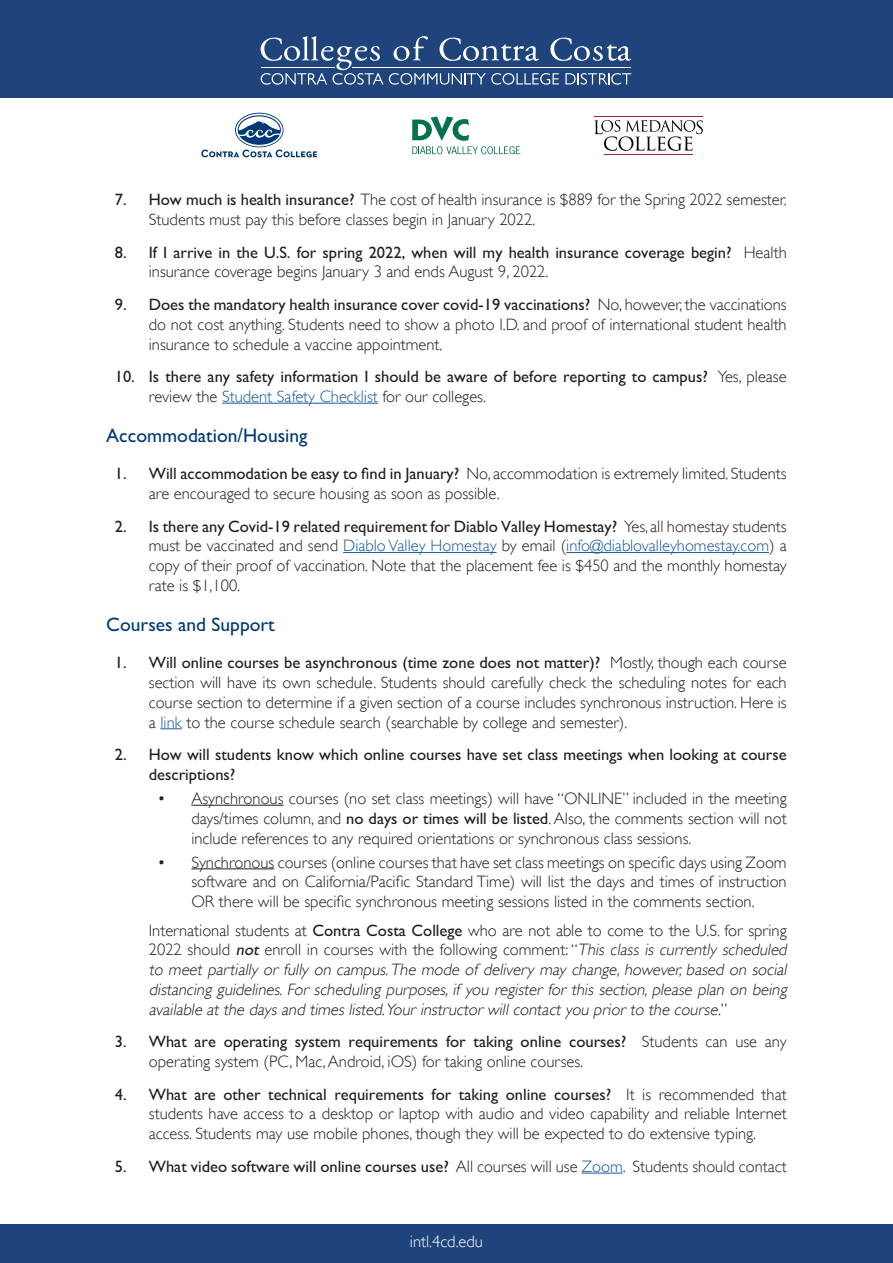
<style>
.page{position:relative;width:893px;height:1263px;background:#fff}
.page>*{position:absolute;margin:0;border:0;box-sizing:border-box;transform-origin:0 0}
.t1{font:19.5px "M Gill Sans";color:#003a76}
.t2{font:300 16.5px/19.8px "Gill Sans";color:#1f1e1d}
.t3{font:16.5px/19.8px "M Gill Sans";color:#1f1e1d}
.t4{font:italic 300 16.5px/19.8px "Gill Sans";letter-spacing:-.01em;color:#1f1e1d}
.t5{font:300 16.5px "Gill Sans";color:#fff}
.s1{font-family:"M Gill Sans";font-weight:400}
.s2{font-family:"Gill Sans";font-weight:300}
.s3{color:#15599f}
.s4{font-style:normal}
.s5{font-family:"M Gill Sans";font-weight:400;font-style:normal}
.s6{font-family:"Gill Sans";font-weight:300;color:#15599f}
</style>
<div class="page">
<div style="left:0;top:0;width:893px;height:98px;background:#1f447b"></div>
<svg style="left:389px;top:73px;width:170px;height:12px"></svg>
<svg style="left:565px;top:73px;width:66px;height:12px"></svg>
<hr style="left:352px;top:67px;width:279px;height:1px;background:#fff">
<svg style="left:261px;top:36px;width:122px;height:49px"></svg>
<svg style="left:394px;top:36px;width:34px;height:25px"></svg>
<svg style="left:440px;top:38px;width:99px;height:23px"></svg>
<svg style="left:550px;top:38px;width:81px;height:23px"></svg>
<svg style="left:201px;top:113px;width:116px;height:44px"></svg>
<svg style="left:412px;top:117px;width:108px;height:37px"></svg>
<svg style="left:594px;top:120px;width:109px;height:31px"></svg>
<hr style="left:594px;top:117px;width:109px;height:1px;background:#aa1d3b">
<hr style="left:604px;top:154px;width:89px;height:1px;background:#aa1d3b">
<div style="left:0;top:1225px;width:893px;height:38px;background:#1f447b"></div>
<hr style="left:222px;top:403px;width:156px;height:1px;background:#15599f">
<hr style="left:343px;top:552px;width:154px;height:1px;background:#15599f">
<hr style="left:566px;top:552px;width:203px;height:1px;background:#15599f">
<svg style="left:160px;top:728px;width:22px;height:1px"></svg>
<hr style="left:191px;top:805px;width:93px;height:1px;background:#1f1e1d">
<hr style="left:191px;top:868px;width:83px;height:1px;background:#1f1e1d">
<hr style="left:582px;top:1173px;width:41px;height:1px;background:#15599f">
<p class="t2" style="left:149px;top:190px;width:639px;text-indent:-34px"><span class="s1">7. How much is health insurance?</span> The cost of health insurance is $889 for the Spring 2022 semester.<br>Students must pay this before classes begin in January 2022.</p>
<p class="t3" style="left:115px;top:242px;width:673px">8. If I arrive in the U.S. for spring 2022, when will my health insurance coverage begin? <span class="s2">Health</span></p>
<p class="t2" style="left:149px;top:262px;width:401px">insurance coverage begins January 3 and ends August 9, 2022.</p>
<p class="t3" style="left:115px;top:295px;width:673px">9. Does the mandatory health insurance cover covid-19 vaccinations? <span class="s2">No, however, the vaccinations</span></p>
<p class="t2" style="left:149px;top:314px;width:639px">do not cost anything. Students need to show a photo I.D. and proof of international student health insurance to schedule a vaccine appointment.</p>
<p class="t3" style="left:115px;top:367px;width:673px">10. Is there any safety information I should be aware of before reporting to campus? <span class="s2">Yes, please</span></p>
<p class="t2" style="left:149px;top:386px;width:339px">review the <span class="s3">Student Safety Checklist</span> for our colleges.</p>
<p class="t1" style="left:106px;top:425px;width:203px">Accommodation/Housing</p>
<p class="t2" style="left:149px;top:464px;width:639px;text-indent:-34px"><span class="s1">1. Will accommodation be easy to find in January?</span> No, accommodation is extremely limited. Students are encouraged to secure housing as soon as possible.</p>
<p class="t3" style="left:115px;top:516px;width:673px">2. Is there any Covid-19 related requirement for Diablo Valley Homestay? <span class="s2">Yes, all homestay students</span></p>
<p class="t2" style="left:149px;top:536px;width:639px;text-align:justify">must be vaccinated and send <span class="s3">Diablo Valley Homestay</span> by email (<span class="s3">info@diablovalleyhomestay.com</span>) a copy of their proof of vaccination. Note that the placement fee is $450 and the monthly homestay rate is $1,100.</p>
<p class="t1" style="left:106px;top:614px;width:170px">Courses and Support</p>
<p class="t3" style="left:115px;top:653px;width:673px">1. Will online courses be asynchronous (time zone does not matter)? <span class="s2">Mostly, though each course</span></p>
<p class="t2" style="left:149px;top:672px;width:639px;text-align:justify">section will have its own schedule. Students should carefully check the scheduling notes for each course section to determine if a given section of a course includes synchronous instruction. Here is a <span class="s3">link</span> to the course schedule search (searchable by college and semester).</p>
<p class="t3" style="left:149px;top:745px;width:639px;text-indent:-34px">2. How will students know which online courses have set class meetings when looking at course descriptions?</p>
<p class="t2" style="left:191px;top:788px;width:597px;text-align:justify;text-indent:-34px">• Asynchronous courses (no set class meetings) will have “ONLINE” included in the meeting days/times column, and <span class="s1">no days or times will be listed</span>. Also, the comments section will not include references to any required orientations or synchronous class sessions.</p>
<p class="t2" style="left:191px;top:852px;width:597px;text-align:justify;text-indent:-34px">• Synchronous courses (online courses that have set class meetings on specific days using Zoom software and on California/Pacific Standard Time) will list the days and times of instruction OR there will be specific synchronous meeting sessions listed in the comments section.</p>
<p class="t4" style="left:149px;top:920px;width:643px"><span class="s4">International students at</span> <span class="s5">Contra Costa College</span> <span class="s4">who are not able to come to the U.S. for spring 2022 should</span> <span class="s1">not</span> <span class="s4">enroll in courses with the following comment: “</span>This class is currently scheduled to meet partially or fully on campus.The mode of delivery may change,however,based on social distancing guidelines.For scheduling purposes,if you register for this section,please plan on being available at the days and times listed.Your instructor will contact you prior to the course.<span class="s4">”</span></p>
<p class="t3" style="left:115px;top:1032px;width:673px">3. What are operating system requirements for taking online courses? <span class="s2">Students can use any</span></p>
<p class="t2" style="left:149px;top:1051px;width:436px">operating system (PC, Mac, Android, iOS) for taking online courses.</p>
<p class="t3" style="left:115px;top:1084px;width:673px">4. What are other technical requirements for taking online courses? <span class="s2">It is recommended that</span></p>
<p class="t2" style="left:149px;top:1104px;width:639px">students have access to a desktop or laptop with audio and video capability and reliable Internet access. Students may use mobile phones, though they will be expected to do extensive typing.</p>
<p class="t3" style="left:115px;top:1156px;width:673px">5. What video software will online courses use? <span class="s2">All courses will use</span> <span class="s6">Zoom</span><span class="s2">. Students should contact</span></p>
<p class="t5" style="left:410px;top:1232px;width:75px">intl.4cd.edu</p>
</div>
